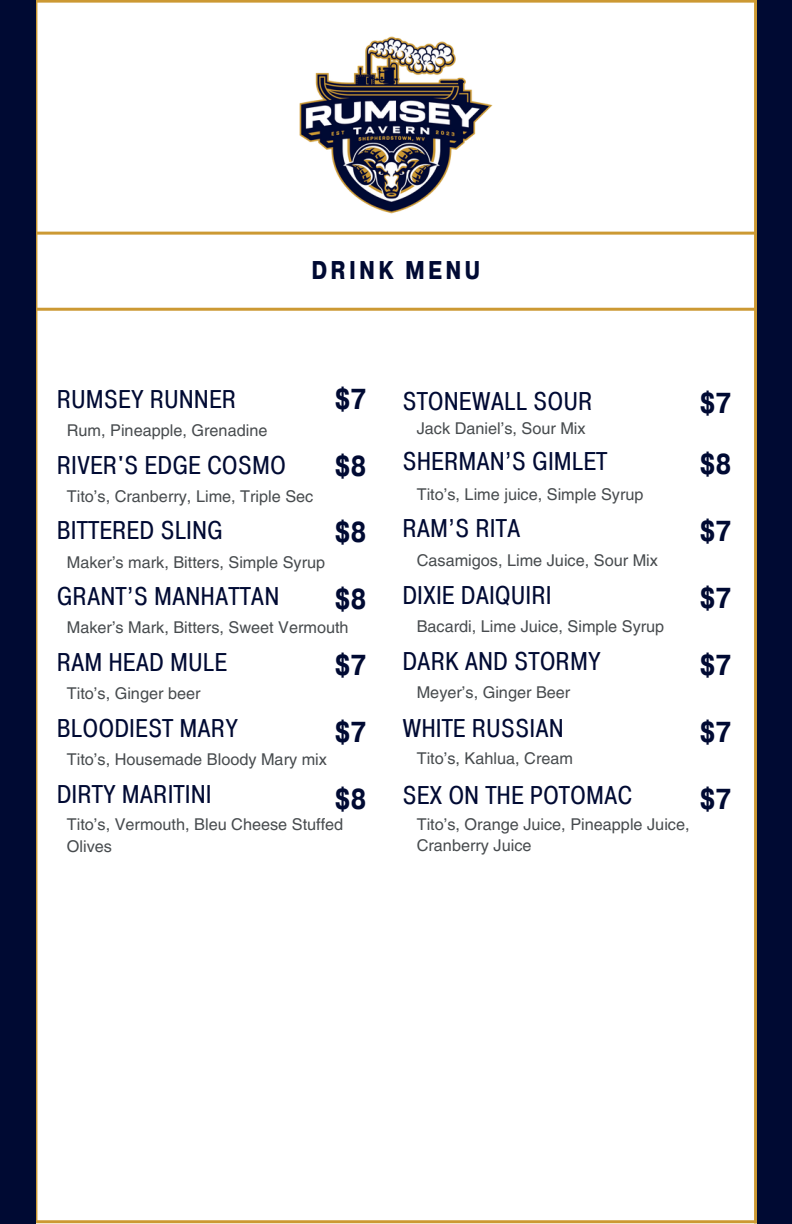
<style>
.page{position:relative;width:792px;height:1224px;background:#fff}
.page>*{position:absolute;margin:0;border:0;box-sizing:border-box;transform-origin:0 0}
.t1{font:700 28.8px "Pragmatica Cond";color:#000a33}
.t2{font:25.6px "Pragmatica Cond";color:#000a33}
.t3{font:700 25.6px "Pragmatica Cond";letter-spacing:.1em;color:#000a33}
.t4{font:16.2px/21.6px "Helvetica LT Pro";color:#474b4e}
</style>
<div class="page">
<hr style="left:36px;top:0;width:722px;height:3px;background:#c93">
<hr style="left:0;top:308px;width:792px;height:3px;background:#c93">
<hr style="left:34px;top:1px;width:3px;height:1222px;background:#c93">
<hr style="left:35px;top:1220px;width:722px;height:3px;background:#c93">
<hr style="left:35px;top:232px;width:746px;height:3px;background:#c93">
<hr style="left:754px;top:0;width:3px;height:1223px;background:#c93">
<img style="left:298px;top:36px;width:196px;height:196px">
<div style="left:0;top:0;width:35px;height:1224px;background:#000a33"></div>
<div style="left:757px;top:0;width:35px;height:1224px;background:#000a33"></div>
<h2 class="t3" style="left:311px;top:253px;width:171px">DRINK MENU</h2>
<h1 class="t2" style="left:57px;top:382px;width:181px">RUMSEY RUNNER</h1>
<h3 class="t1" style="left:334px;top:380px;width:34px">$7</h3>
<h3 class="t4" style="left:67px;top:421px;width:202px">Rum, Pineapple, Grenadine</h3>
<h1 class="t2" style="left:57px;top:448px;width:231px">RIVER'S EDGE COSMO</h1>
<p class="t1" style="left:334px;top:447px;width:34px">$8</p>
<h1 class="t2" style="left:402px;top:384px;width:192px">STONEWALL SOUR</h1>
<p class="t1" style="left:699px;top:384px;width:34px">$7</p>
<p class="t4" style="left:417px;top:419px;width:170px">Jack Daniel’s, Sour Mix</p>
<h3 class="t2" style="left:402px;top:445px;width:207px">SHERMAN’S GIMLET</h3>
<h3 class="t1" style="left:699px;top:445px;width:34px">$8</h3>
<h1 class="t4" style="left:67px;top:487px;width:248px">Tito’s, Cranberry, Lime, Triple Sec</h1>
<h1 class="t4" style="left:417px;top:485px;width:228px">Tito’s, Lime juice, Simple Syrup</h1>
<p class="t2" style="left:57px;top:514px;width:168px">BITTERED SLING</p>
<h3 class="t1" style="left:334px;top:513px;width:34px">$8</h3>
<h1 class="t2" style="left:402px;top:511px;width:120px">RAM’S RITA</h1>
<h1 class="t1" style="left:699px;top:512px;width:34px">$7</h1>
<h1 class="t4" style="left:67px;top:553px;width:260px">Maker’s mark, Bitters, Simple Syrup</h1>
<h1 class="t4" style="left:417px;top:551px;width:243px">Casamigos, Lime Juice, Sour Mix</h1>
<h1 class="t2" style="left:57px;top:580px;width:224px">GRANT’S MANHATTAN</h1>
<h3 class="t1" style="left:334px;top:580px;width:34px">$8</h3>
<p class="t2" style="left:402px;top:578px;width:151px">DIXIE DAIQUIRI</p>
<p class="t1" style="left:699px;top:579px;width:34px">$7</p>
<h3 class="t4" style="left:67px;top:618px;width:283px">Maker’s Mark, Bitters, Sweet Vermouth</h3>
<p class="t4" style="left:417px;top:617px;width:249px">Bacardi, Lime Juice, Simple Syrup</p>
<h1 class="t2" style="left:57px;top:646px;width:172px">RAM HEAD MULE</h1>
<p class="t1" style="left:334px;top:646px;width:34px">$7</p>
<h3 class="t2" style="left:402px;top:645px;width:200px">DARK AND STORMY</h3>
<h3 class="t1" style="left:699px;top:646px;width:34px">$7</h3>
<p class="t4" style="left:67px;top:684px;width:135px">Tito’s, Ginger beer</p>
<h3 class="t2" style="left:57px;top:711px;width:183px">BLOODIEST MARY</h3>
<h1 class="t1" style="left:334px;top:713px;width:34px">$7</h1>
<h3 class="t4" style="left:67px;top:750px;width:262px">Tito’s, Housemade Bloody Mary mix</h3>
<p class="t2" style="left:57px;top:777px;width:156px">DIRTY MARITINI</p>
<h3 class="t1" style="left:334px;top:780px;width:34px">$8</h3>
<p class="t4" style="left:67px;top:815px;width:278px">Tito’s, Vermouth, Bleu Cheese Stuffed<br>Olives</p>
<p class="t4" style="left:417px;top:683px;width:155px">Meyer’s, Ginger Beer</p>
<h3 class="t2" style="left:402px;top:711px;width:163px">WHITE RUSSIAN</h3>
<h3 class="t1" style="left:699px;top:713px;width:34px">$7</h3>
<h1 class="t4" style="left:417px;top:749px;width:158px">Tito’s, Kahlua, Cream</h1>
<h1 class="t2" style="left:402px;top:778px;width:232px">SEX ON THE POTOMAC</h1>
<p class="t1" style="left:699px;top:780px;width:34px">$7</p>
<p class="t4" style="left:417px;top:815px;width:274px">Tito’s, Orange Juice, Pineapple Juice,<br>Cranberry Juice</p>
</div>
